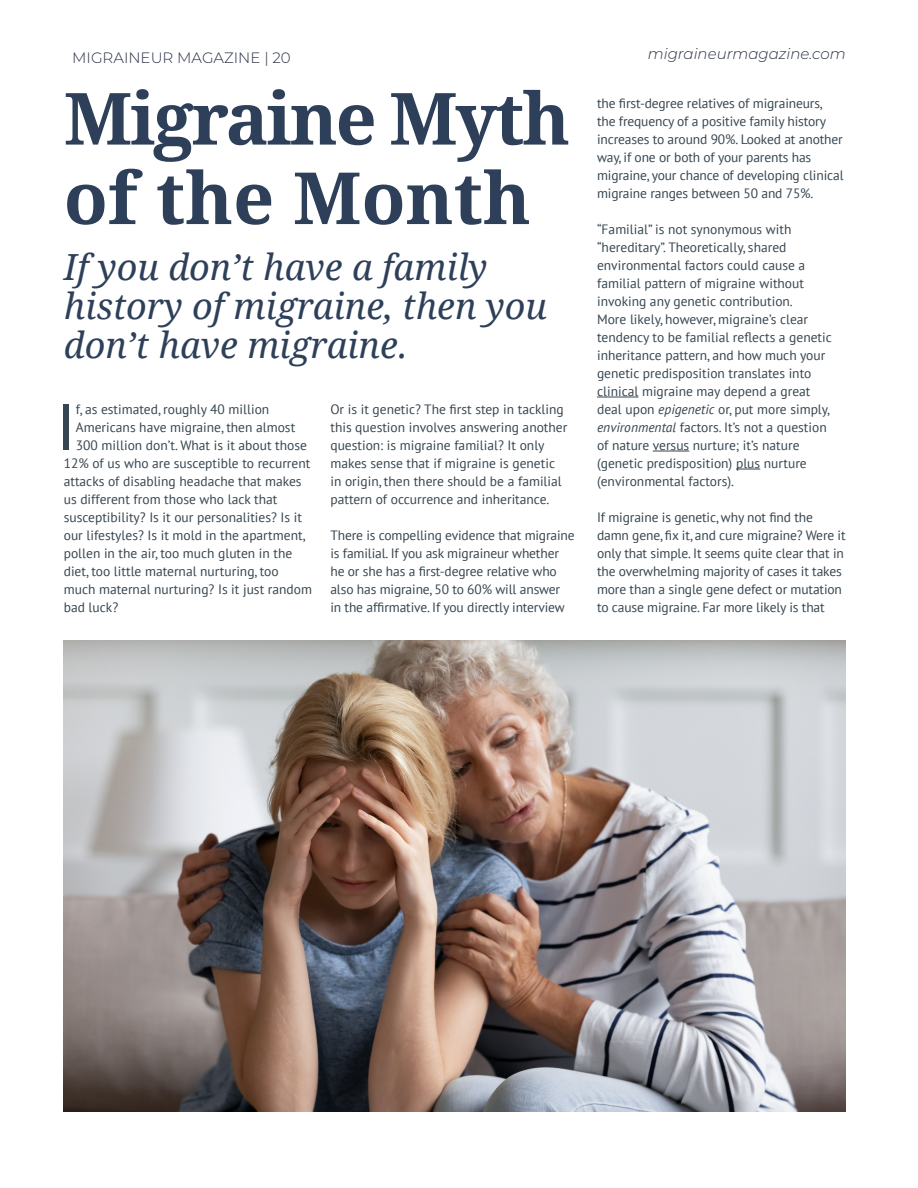
<style>
.page{position:relative;width:918px;height:1188px;background:#fff}
.page>*{position:absolute;margin:0;border:0;box-sizing:border-box;transform-origin:0 0}
.t1{font:700 72px/79.5px "Droid Serif";letter-spacing:-.03em;color:#2e4059}
.t2{font:64.95px "PT Sans";color:#36454f}
.t3{font:italic 36px/39px "Droid Serif";color:#2e4059}
.t4{font:italic 300 15px "Montserrat";color:#292f45}
.t5{font:300 15px "Montserrat";color:#292f45}
.t6{font:13.5px/18px "PT Sans";color:#36454f}
.s1{font-style:italic}
</style>
<div class="page">
<img style="left:64px;top:640px;width:782px;height:471px">
<hr style="left:597px;top:397px;width:41px;height:1px;background:#36454f">
<hr style="left:653px;top:451px;width:36px;height:1px;background:#36454f">
<svg style="left:736px;top:469px;width:24px;height:1px"></svg>
<p class="t5" style="left:72px;top:47px;width:220px">MIGRAINEUR MAGAZINE | 20</p>
<p class="t4" style="left:648px;top:43px;width:199px">migraineurmagazine.com</p>
<h1 class="t1" style="left:64px;top:80px;width:508px">Migraine Myth of the Month</h1>
<h3 class="t3" style="left:64px;top:248px;width:485px">If you don’t have a family history of migraine, then you don’t have migraine.</h3>
<h2 class="t2" style="left:57px;top:385px;width:20px">I</h2>
<p class="t6" style="left:76px;top:400px;width:195px">f, as estimated, roughly 40 million</p>
<p class="t6" style="left:76px;top:418px;width:221px">Americans have migraine, then almost</p>
<p class="t6" style="left:76px;top:436px;width:233px">300 million don’t. What is it about those</p>
<p class="t6" style="left:64px;top:454px;width:248px">12% of us who are susceptible to recurrent</p>
<p class="t6" style="left:64px;top:472px;width:239px">attacks of disabling headache that makes</p>
<p class="t6" style="left:64px;top:490px;width:215px">us different from those who lack that</p>
<p class="t6" style="left:64px;top:508px;width:240px">susceptibility? Is it our personalities? Is it</p>
<p class="t6" style="left:64px;top:526px;width:243px">our lifestyles? Is it mold in the apartment,</p>
<p class="t6" style="left:64px;top:544px;width:230px">pollen in the air, too much gluten in the</p>
<p class="t6" style="left:64px;top:562px;width:216px">diet, too little maternal nurturing, too</p>
<p class="t6" style="left:64px;top:580px;width:250px">much maternal nurturing? Is it just random</p>
<p class="t6" style="left:64px;top:598px;width:56px">bad luck?</p>
<p class="t6" style="left:330px;top:400px;width:238px">Or is it genetic? The first step in tackling this question involves answering another question: is migraine familial? It only makes sense that if migraine is genetic in origin, then there should be a familial pattern of occurrence and inheritance.</p>
<p class="t6" style="left:330px;top:526px;width:246px">There is compelling evidence that migraine is familial. If you ask migraineur whether he or she has a first-degree relative who also has migraine, 50 to 60% will answer<br>in the affirmative. If you directly interview</p>
<p class="t6" style="left:597px;top:94px;width:248px">the first-degree relatives of migraineurs, the frequency of a positive family history increases to around 90%. Looked at another way, if one or both of your parents has migraine, your chance of developing clinical migraine ranges between 50 and 75%.</p>
<p class="t6" style="left:597px;top:220px;width:236px">“Familial” is not synonymous with “hereditary”. Theoretically, shared environmental factors could cause a familial pattern of migraine without invoking any genetic contribution.<br>More likely, however, migraine’s clear tendency to be familial reflects a genetic inheritance pattern, and how much your genetic predisposition translates into clinical migraine may depend a great deal upon <span class="s1">epigenetic</span> or, put more simply, <span class="s1">environmental</span> factors. It’s not a question of nature versus nurture; it’s nature (genetic predisposition) plus nurture (environmental factors).</p>
<p class="t6" style="left:597px;top:508px;width:250px">If migraine is genetic, why not find the damn gene, fix it, and cure migraine? Were it only that simple. It seems quite clear that in the overwhelming majority of cases it takes more than a single gene defect or mutation to cause migraine. Far more likely is that</p>
</div>
